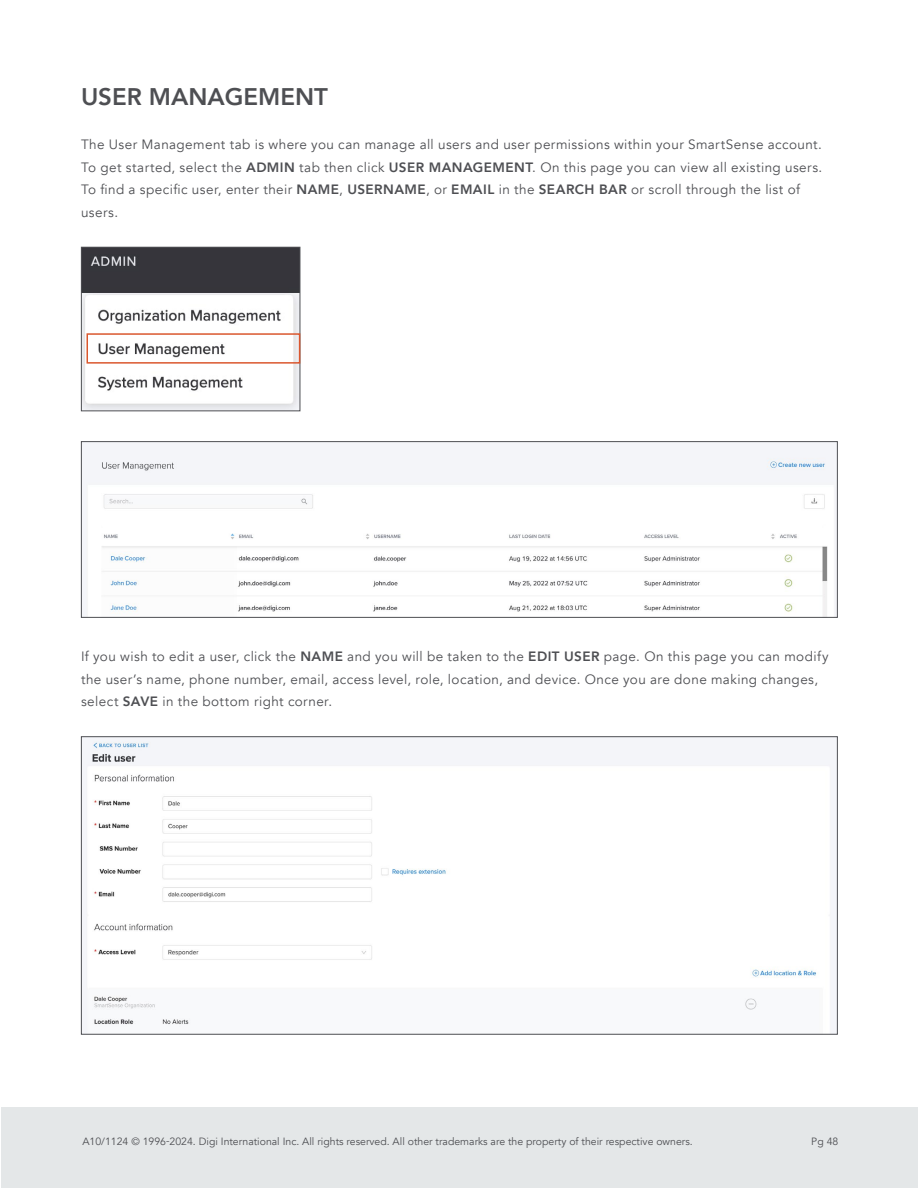
<style>
.page{position:relative;width:918px;height:1188px;background:#fff}
.page>*{position:absolute;margin:0;border:0;box-sizing:border-box;transform-origin:0 0}
.t1{font:800 24px "Avenir";color:#4e4f53}
.t2{font:13.5px/22.5px "Avenir";letter-spacing:.03em;color:#4e4f53}
.t3{font:10.5px "Avenir";color:#4e4f53}
.s1{font-weight:800}
</style>
<div class="page">
<div style="left:1px;top:1107px;width:917px;height:81px;background:#e4e7e8"></div>
<img style="left:83px;top:443px;width:753px;height:173px">
<div style="left:81px;top:441px;width:757px;height:177px;border:1px solid #4e4f53"></div>
<img style="left:83px;top:738px;width:753px;height:295px">
<img style="left:83px;top:249px;width:215px;height:160px">
<div style="left:81px;top:247px;width:219px;height:164px;border:1px solid #4e4f53"></div>
<div style="left:87px;top:333px;width:213px;height:31px;border:2px solid #da572e"></div>
<h1 class="t1" style="left:81px;top:78px;width:249px">USER MANAGEMENT</h1>
<p class="t2" style="left:81px;top:134px;width:743px">The User Management tab is where you can manage all users and user permissions within your SmartSense account.<br>To get started, select the <span class="s1">ADMIN</span> tab then click <span class="s1">USER MANAGEMENT</span>. On this page you can view all existing users.<br>To find a specific user, enter their <span class="s1">NAME</span>, <span class="s1">USERNAME</span>, or <span class="s1">EMAIL</span> in the <span class="s1">SEARCH BAR</span> or scroll through the list of users.</p>
<p class="t2" style="left:81px;top:646px;width:749px">If you wish to edit a user, click the <span class="s1">NAME</span> and you will be taken to the <span class="s1">EDIT USER</span> page. On this page you can modify the user’s name, phone number, email, access level, role, location, and device. Once you are done making changes, select <span class="s1">SAVE</span> in the bottom right corner.</p>
<p class="t3" style="left:82px;top:1135px;width:612px">A10/1124 © 1996-2024. Digi International Inc. All rights reserved. All other trademarks are the property of their respective owners.</p>
<p class="t3" style="left:811px;top:1135px;width:29px">Pg 48</p>
</div>
